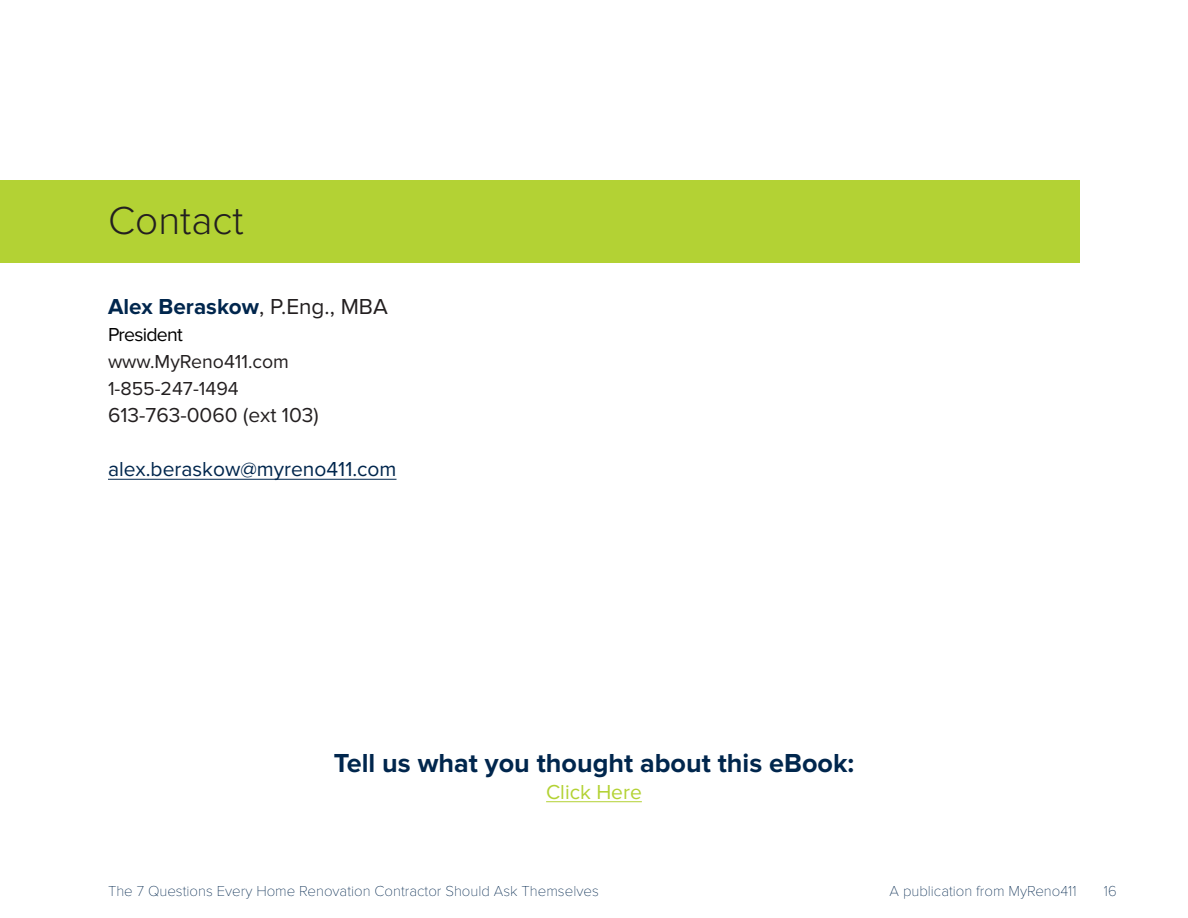
<style>
.page{position:relative;width:1188px;height:918px;background:#fff}
.page>*{position:absolute;margin:0;border:0;box-sizing:border-box;transform-origin:0 0}
.chapter_head{font:300 40.5px "Proxima Nova";color:#231f20}
.Intro_text{font:700 27px "Proxima Nova";color:#00264d}
.Intro_text-2{font:700 22.5px "Proxima Nova";color:#00264d}
.Intro_text-3{font:21px "Proxima Nova";color:#00264d}
.Intro_text-4{font:21px "Proxima Nova";color:#231f20}
.Intro_text-5{font:21px "Proxima Nova";color:#b3d234}
.Intro_text-6{font:19.5px "Proxima Nova";color:#231f20}
.Body{font:19.5px "Proxima Nova";letter-spacing:-.04em;color:#000}
.Main_title{font:100 15px "Proxima Nova T";color:#00264d}
.s1{font-weight:400;color:#231f20}
</style>
<div class="page">
<div style="left:0;top:180px;width:1080px;height:83px;background:#b3d234"></div>
<hr style="left:108px;top:479px;width:289px;height:1px;background:#00264d">
<hr style="left:546px;top:801px;width:96px;height:1px;background:#b3d234">
<p class="chapter_head" style="left:108px;top:198px;width:137px">Contact</p>
<p class="Intro_text-2" style="left:108px;top:294px;width:281px">Alex Beraskow<span class="s1">, P.Eng., MBA</span></p>
<p class="Body" style="left:108px;top:324px;width:76px">President</p>
<p class="Intro_text-6" style="left:108px;top:351px;width:183px">www.MyReno411.com</p>
<p class="Intro_text-6" style="left:108px;top:378px;width:132px">1-855-247-1494</p>
<p class="Intro_text-4" style="left:108px;top:403px;width:212px">613-763-0060 (ext 103)</p>
<p class="Intro_text-3" style="left:108px;top:457px;width:290px">alex.beraskow@myreno411.com</p>
<p class="Intro_text" style="left:334px;top:747px;width:522px">Tell us what you thought about this eBook:</p>
<p class="Intro_text-5" style="left:546px;top:780px;width:97px">Click Here</p>
<p class="Main_title" style="left:108px;top:882px;width:492px">The 7 Questions Every Home Renovation Contractor Should Ask Themselves</p>
<p class="Main_title" style="left:890px;top:882px;width:188px">A publication from MyReno411</p>
<p class="Main_title" style="left:1104px;top:882px;width:14px">16</p>
</div>
